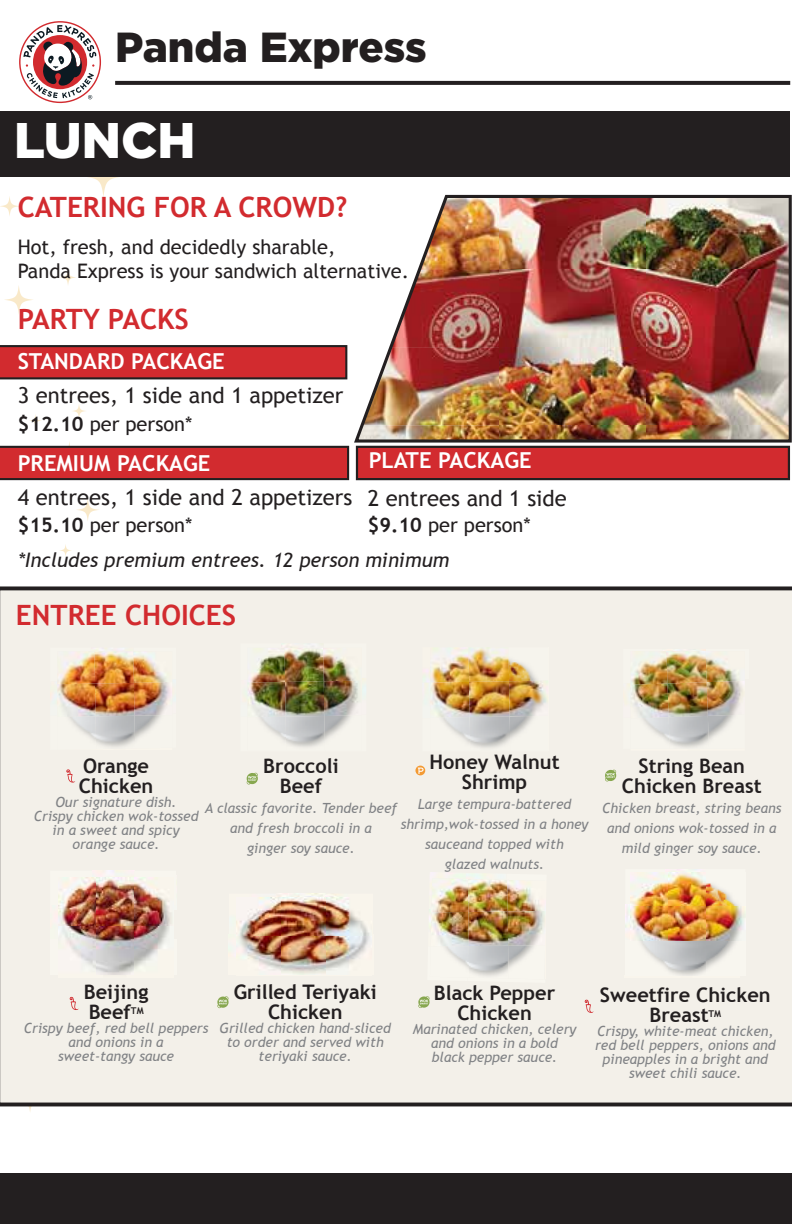
<style>
.page{position:relative;width:792px;height:1224px;background:#fff}
.page>*{position:absolute;margin:0;border:0;box-sizing:border-box;transform-origin:0 0}
.t1{font:900 50px "Gotham";color:#fff}
.t2{font:900 42px "Gotham";color:#231f20}
.t3{font:700 28px "Trebuchet MS";color:#d22b2f}
.t4{font:22px "Trebuchet MS";color:#231f20}
.t5{font:700 22px "Trebuchet MS";color:#fff}
.t6{font:700 20px/20px "Trebuchet MS";color:#231f20;text-align:center}
.t7{font:20px/24px "Trebuchet MS";color:#231f20}
.t8{font:italic 20px/35px "Trebuchet MS";color:#231f20}
.t9{font:italic 14px/14px "Trebuchet MS";color:#808285;text-align:center}
.s1{font-weight:700}
.s2{font-weight:700;font-style:normal}
.s3{font-style:normal}
</style>
<div class="page">
<svg style="left:21px;top:1106px;width:18px;height:6px"></svg>
<svg style="left:0;top:196px;width:19px;height:20px"></svg>
<svg style="left:30px;top:415px;width:11px;height:11px"></svg>
<svg style="left:60px;top:270px;width:16px;height:15px"></svg>
<svg style="left:73px;top:405px;width:12px;height:12px"></svg>
<svg style="left:88px;top:177px;width:31px;height:20px"></svg>
<svg style="left:5px;top:286px;width:28px;height:28px"></svg>
<svg style="left:60px;top:545px;width:11px;height:11px"></svg>
<svg style="left:77px;top:499px;width:22px;height:22px"></svg>
<div style="left:0;top:1174px;width:792px;height:50px;background:#231f20"></div>
<div style="left:0;top:111px;width:790px;height:66px;background:#231f20"></div>
<svg style="left:115px;top:81px;width:675px;height:4px;background:#282425"></svg>
<svg style="left:0;top:442px;width:349px;height:38px;background:#c33e42"></svg>
<div style="left:357px;top:447px;width:432px;height:32px;background:#d22b2f"></div>
<div style="left:356px;top:446px;width:434px;height:34px;border:2px solid #231f20"></div>
<svg style="left:0;top:345px;width:347px;height:34px;background:#bd292d"></svg>
<svg style="left:19px;top:21px;width:82px;height:82px"></svg>
<img style="left:354px;top:194px;width:438px;height:249px">
<div style="left:0;top:586px;width:792px;height:520px;background:#f3f0e9"></div>
<img style="left:135px;top:748px;width:37px;height:2px">
<img style="left:50px;top:648px;width:41px;height:34px">
<img style="left:91px;top:648px;width:43px;height:3px">
<img style="left:134px;top:648px;width:42px;height:31px">
<img style="left:50px;top:682px;width:7px;height:41px">
<img style="left:172px;top:679px;width:4px;height:69px">
<img style="left:57px;top:651px;width:115px;height:31px">
<img style="left:57px;top:682px;width:115px;height:34px">
<img style="left:57px;top:716px;width:78px;height:34px">
<img style="left:134px;top:715px;width:38px;height:33px">
<img style="left:283px;top:750px;width:43px;height:1px">
<img style="left:240px;top:643px;width:41px;height:37px">
<img style="left:281px;top:643px;width:43px;height:5px">
<img style="left:324px;top:643px;width:42px;height:35px">
<img style="left:240px;top:680px;width:122px;height:37px">
<img style="left:362px;top:678px;width:4px;height:37px">
<img style="left:240px;top:717px;width:43px;height:34px">
<img style="left:326px;top:715px;width:40px;height:36px">
<img style="left:248px;top:648px;width:76px;height:35px">
<img style="left:323px;top:648px;width:39px;height:33px">
<img style="left:248px;top:715px;width:114px;height:35px">
<img style="left:237px;top:898px;width:135px;height:78px">
<img style="left:372px;top:934px;width:1px;height:41px">
<img style="left:229px;top:934px;width:8px;height:41px">
<img style="left:229px;top:894px;width:48px;height:40px">
<img style="left:277px;top:894px;width:48px;height:4px">
<img style="left:325px;top:894px;width:48px;height:40px">
<img style="left:58px;top:878px;width:115px;height:100px">
<img style="left:173px;top:905px;width:3px;height:5px">
<img style="left:173px;top:940px;width:3px;height:35px">
<img style="left:50px;top:871px;width:42px;height:34px">
<img style="left:92px;top:871px;width:42px;height:7px">
<img style="left:134px;top:871px;width:42px;height:34px">
<img style="left:50px;top:905px;width:8px;height:70px">
<img style="left:624px;top:976px;width:115px;height:2px">
<img style="left:625px;top:869px;width:40px;height:36px">
<img style="left:665px;top:869px;width:40px;height:3px">
<img style="left:705px;top:869px;width:40px;height:3px">
<img style="left:625px;top:905px;width:5px;height:71px">
<img style="left:630px;top:872px;width:115px;height:104px">
<img style="left:465px;top:751px;width:83px;height:1px">
<img style="left:422px;top:683px;width:86px;height:35px">
<img style="left:422px;top:718px;width:8px;height:33px">
<img style="left:548px;top:647px;width:1px;height:104px">
<img style="left:422px;top:647px;width:8px;height:36px">
<img style="left:430px;top:647px;width:78px;height:36px">
<img style="left:508px;top:647px;width:40px;height:69px">
<img style="left:430px;top:716px;width:118px;height:35px">
<img style="left:631px;top:717px;width:114px;height:34px">
<img style="left:623px;top:683px;width:8px;height:66px">
<img style="left:623px;top:649px;width:40px;height:34px">
<img style="left:663px;top:649px;width:43px;height:2px">
<img style="left:706px;top:649px;width:43px;height:30px">
<img style="left:631px;top:651px;width:38px;height:68px">
<img style="left:666px;top:651px;width:40px;height:33px">
<img style="left:706px;top:651px;width:39px;height:30px">
<img style="left:667px;top:681px;width:78px;height:36px">
<img style="left:545px;top:947px;width:1px;height:31px">
<img style="left:467px;top:979px;width:38px;height:3px">
<img style="left:505px;top:979px;width:40px;height:4px">
<img style="left:429px;top:872px;width:37px;height:37px">
<img style="left:466px;top:873px;width:81px;height:7px">
<img style="left:428px;top:909px;width:3px;height:37px">
<img style="left:427px;top:946px;width:41px;height:35px">
<img style="left:431px;top:878px;width:77px;height:33px">
<img style="left:507px;top:880px;width:40px;height:32px">
<img style="left:431px;top:911px;width:115px;height:36px">
<img style="left:430px;top:945px;width:115px;height:34px">
<svg style="left:415px;top:766px;width:10px;height:9px"></svg>
<svg style="left:418px;top:768px;width:6px;height:6px"></svg>
<svg style="left:48px;top:723px;width:47px;height:60px;background:#f1ede7"></svg>
<svg style="left:70px;top:997px;width:8px;height:13px"></svg>
<svg style="left:247px;top:773px;width:11px;height:12px"></svg>
<svg style="left:605px;top:770px;width:11px;height:11px"></svg>
<svg style="left:585px;top:1000px;width:9px;height:13px"></svg>
<svg style="left:418px;top:996px;width:12px;height:12px"></svg>
<svg style="left:217px;top:996px;width:12px;height:12px"></svg>
<h2 class="t2" style="left:115px;top:23px;width:313px">Panda Express</h2>
<h1 class="t1" style="left:14px;top:111px;width:183px">LUNCH</h1>
<h3 class="t3" style="left:18px;top:189px;width:331px">CATERING FOR A CROWD?</h3>
<h3 class="t7" style="left:18px;top:236px;width:393px">Hot, fresh, and decidedly sharable,<br>Panda Express is your sandwich alternative.</h3>
<h3 class="t3" style="left:18px;top:301px;width:173px">PARTY PACKS</h3>
<h3 class="t5" style="left:18px;top:348px;width:208px">STANDARD PACKAGE</h3>
<h3 class="t4" style="left:18px;top:382px;width:327px">3 entrees, 1 side and 1 appetizer</h3>
<h3 class="t7" style="left:18px;top:412px;width:176px"><span class="s1">$12.10</span> per person*</h3>
<h3 class="t5" style="left:18px;top:450px;width:194px">PREMIUM PACKAGE</h3>
<h3 class="t4" style="left:18px;top:484px;width:336px">4 entrees, 1 side and 2 appetizers</h3>
<h3 class="t5" style="left:369px;top:446px;width:164px">PLATE PACKAGE</h3>
<h3 class="t4" style="left:368px;top:486px;width:201px">2 entrees and 1 side</h3>
<h3 class="t7" style="left:18px;top:513px;width:176px"><span class="s1">$15.10</span> per person*</h3>
<h3 class="t8" style="left:18px;top:508px;width:515px;text-indent:350px"><span class="s2">$9.10</span> <span class="s3">per person* </span>*Includes premium entrees. 12 person minimum</h3>
<h3 class="t3" style="left:16px;top:598px;width:222px">ENTREE CHOICES</h3>
<h3 class="t6" style="left:430px;top:752px;width:132px">Honey Walnut<br>Shrimp</h3>
<p class="t9" style="left:401px;top:794px;width:189px;line-height:20px">Large tempura-battered shrimp,wok-tossed in a honey sauceand topped with<br>glazed walnuts.</p>
<h3 class="t6" style="left:263px;top:756px;width:77px">Broccoli<br>Beef</h3>
<p class="t9" style="left:205px;top:798px;width:194px;line-height:20px">A classic favorite. Tender beef and fresh broccoli in a<br>ginger soy sauce.</p>
<h3 class="t6" style="left:79px;top:756px;width:76px;text-align:left">Orange<br>Chicken</h3>
<p class="t9" style="left:34px;top:795px;width:166px">Our signature dish.<br>Crispy chicken wok-tossed in a sweet and spicy orange sauce.</p>
<h3 class="t6" style="left:622px;top:756px;width:141px">String Bean<br>Chicken Breast</h3>
<p class="t9" style="left:602px;top:798px;width:181px;line-height:20px">Chicken breast, string beans and onions wok-tossed in a mild ginger soy sauce.</p>
<h3 class="t6" style="left:84px;top:982px;width:66px;text-align:left">Beijing<br>Beef<sup>TM</sup></h3>
<p class="t9" style="left:24px;top:1022px;width:186px">Crispy beef, red bell peppers and onions in a<br>sweet-tangy sauce</p>
<h3 class="t6" style="left:234px;top:982px;width:144px">Grilled Teriyaki<br>Chicken</h3>
<p class="t9" style="left:220px;top:1022px;width:173px">Grilled chicken hand-sliced to order and served with teriyaki sauce.</p>
<h3 class="t6" style="left:434px;top:983px;width:123px">Black Pepper<br>Chicken</h3>
<p class="t9" style="left:413px;top:1022px;width:165px">Marinated chicken, celery and onions in a bold<br>black pepper sauce.</p>
<h3 class="t6" style="left:600px;top:985px;width:172px">Sweetfire Chicken<br>Breast<sup>TM</sup></h3>
<p class="t9" style="left:595px;top:1025px;width:182px">Crispy, white-meat chicken, red bell peppers, onions and pineapples in a bright and sweet chili sauce.</p>
</div>
